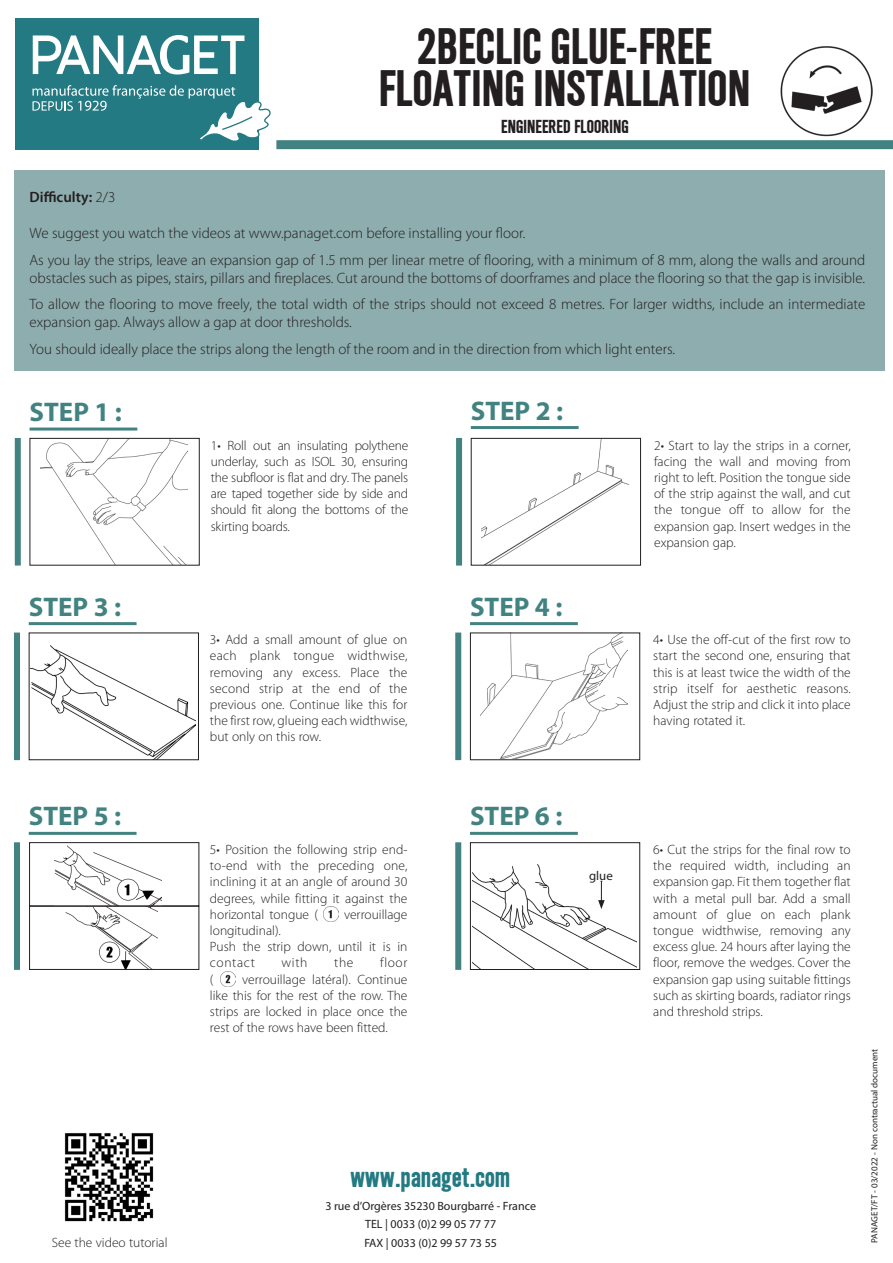
<style>
.page{position:relative;width:893px;height:1263px;background:#fff}
.page>*{position:absolute;margin:0;border:0;box-sizing:border-box;transform-origin:0 0}
.t1{font:45px "Simple Type Bold SWFTE";color:#231f20}
.t2{font:700 27px "Myriad Pro";color:#428381}
.t3{font:25.5px "Simple Type Bold SWFTE";color:#247a82}
.texte_guide{font:16.5px "Simple Type Bold SWFTE";color:#231f20}
.t4{font:300 15px/18px "Myriad Pro";color:#231f20}
.t5{font:600 15px "Myriad Pro";color:#231f20}
.texte_guide-2{font:300 13.5px/16.2px "Myriad Pro";color:#231f20;text-align:justify}
.t6{font:12.9px "Myriad Pro";color:#231f20}
.t7{font:12px/18.1px "Myriad Pro";color:#231f20;text-align:center}
.Normal_e{font:9px "Myriad Pro";color:#231f20}
.s1{font-weight:300}
</style>
<div class="page">
<div style="left:15px;top:170px;width:870px;height:201px;background:#8eadae"></div>
<img style="left:323px;top:906px;width:16px;height:16px">
<img style="left:220px;top:971px;width:16px;height:15px">
<hr style="left:29px;top:832px;width:108px;height:3px;background:#428381">
<div style="left:14px;top:842px;width:6px;height:128px;background:#428381"></div>
<img style="left:472px;top:864px;width:165px;height:104px">
<div style="left:470px;top:842px;width:170px;height:128px;border:1px solid #231f20"></div>
<svg style="left:598px;top:881px;width:7px;height:28px"></svg>
<hr style="left:470px;top:832px;width:108px;height:3px;background:#428381">
<div style="left:455px;top:842px;width:6px;height:128px;background:#428381"></div>
<img style="left:31px;top:645px;width:164px;height:113px">
<div style="left:29px;top:633px;width:170px;height:127px;border:1px solid #231f20"></div>
<hr style="left:29px;top:622px;width:108px;height:3px;background:#428381">
<div style="left:14px;top:632px;width:6px;height:128px;background:#428381"></div>
<img style="left:481px;top:635px;width:147px;height:123px">
<div style="left:470px;top:633px;width:170px;height:127px;border:1px solid #231f20"></div>
<hr style="left:470px;top:622px;width:108px;height:3px;background:#428381">
<div style="left:455px;top:632px;width:6px;height:128px;background:#428381"></div>
<img style="left:40px;top:440px;width:148px;height:123px">
<hr style="left:30px;top:427px;width:107px;height:3px;background:#428381">
<div style="left:15px;top:438px;width:6px;height:127px;background:#428381"></div>
<hr style="left:471px;top:426px;width:108px;height:3px;background:#428381">
<div style="left:456px;top:438px;width:6px;height:127px;background:#428381"></div>
<img style="left:482px;top:440px;width:147px;height:123px">
<div style="left:471px;top:438px;width:170px;height:127px;border:1px solid #231f20"></div>
<img style="left:65px;top:908px;width:92px;height:60px">
<div style="left:29px;top:906px;width:170px;height:64px;border:1px solid #231f20"></div>
<img style="left:55px;top:845px;width:107px;height:59px">
<div style="left:29px;top:842px;width:170px;height:64px;border:1px solid #231f20"></div>
<img style="left:64px;top:1133px;width:90px;height:89px">
<img style="left:781px;top:46px;width:91px;height:91px">
<div style="left:276px;top:140px;width:617px;height:9px;background:#428381"></div>
<div style="left:15px;top:18px;width:243px;height:131px;background:#247a82"></div>
<svg style="left:33px;top:35px;width:211px;height:40px"></svg>
<svg style="left:32px;top:85px;width:239px;height:57px"></svg>
<p class="t1" style="left:417px;top:18px;width:297px">2BECLIC GLUE-FREE</p>
<p class="t1" style="left:379px;top:60px;width:373px">FLOATING INSTALLATION</p>
<p class="texte_guide" style="left:501px;top:116px;width:129px">ENGINEERED FLOORING</p>
<p class="t5" style="left:30px;top:188px;width:87px">Difficulty: <span class="s1">2/3</span></p>
<p class="t4" style="left:30px;top:225px;width:497px">We suggest you watch the videos at www.panaget.com before installing your floor.</p>
<p class="t4" style="left:30px;top:251px;width:837px">As you lay the strips, leave an expansion gap of 1.5 mm per linear metre of flooring, with a minimum of 8 mm, along the walls and around obstacles such as pipes, stairs, pillars and fireplaces. Cut around the bottoms of doorframes and place the flooring so that the gap is invisible.</p>
<p class="t4" style="left:30px;top:296px;width:837px">To allow the flooring to move freely, the total width of the strips should not exceed 8 metres. For larger widths, include an intermediate expansion gap. Always allow a gap at door thresholds.</p>
<p class="t4" style="left:30px;top:340px;width:647px">You should ideally place the strips along the length of the room and in the direction from which light enters.</p>
<p class="t2" style="left:30px;top:394px;width:94px">STEP 1 :</p>
<p class="t2" style="left:471px;top:393px;width:94px">STEP 2 :</p>
<p class="texte_guide-2" style="left:211px;top:437px;width:199px">1• Roll out an insulating polythene underlay, such as ISOL 30, ensuring the subfloor is flat and dry. The panels are taped together side by side and should fit along the bottoms of the skirting boards.</p>
<p class="texte_guide-2" style="left:654px;top:437px;width:198px">2• Start to lay the strips in a corner, facing the wall and moving from right to left. Position the tongue side of the strip against the wall, and cut the tongue off to allow for the expansion gap. Insert wedges in the expansion gap.</p>
<p class="t2" style="left:29px;top:589px;width:94px">STEP 3 :</p>
<p class="t2" style="left:470px;top:589px;width:94px">STEP 4 :</p>
<p class="texte_guide-2" style="left:210px;top:632px;width:199px">3• Add a small amount of glue on each plank tongue widthwise, removing any excess. Place the second strip at the end of the previous one. Continue like this for the first row, glueing each widthwise, but only on this row.</p>
<p class="texte_guide-2" style="left:653px;top:632px;width:199px">4• Use the off-cut of the first row to start the second one, ensuring that this is at least twice the width of the strip itself for aesthetic reasons.<br>Adjust the strip and click it into place having rotated it.</p>
<p class="t2" style="left:29px;top:799px;width:94px">STEP 5 :</p>
<p class="t2" style="left:470px;top:799px;width:94px">STEP 6 :</p>
<p class="texte_guide-2" style="left:210px;top:841px;width:199px">5• Position the following strip end&shy;to-end with the preceding one, inclining it at an angle of around 30 degrees, while fitting it against the horizontal tongue (</p>
<p class="texte_guide-2" style="left:344px;top:906px;width:65px">verrouillage</p>
<p class="texte_guide-2" style="left:210px;top:922px;width:72px">longitudinal).</p>
<p class="texte_guide-2" style="left:210px;top:939px;width:199px">Push the strip down, until it is in contact</p>
<p class="texte_guide-2" style="left:282px;top:955px;width:27px">with</p>
<p class="texte_guide-2" style="left:334px;top:955px;width:21px">the</p>
<p class="texte_guide-2" style="left:380px;top:955px;width:29px">floor</p>
<p class="texte_guide-2" style="left:210px;top:971px;width:199px;text-indent:32px">verrouillage latéral). Continue like this for the rest of the row. The strips are locked in place once the rest of the rows have been fitted.</p>
<p class="texte_guide-2" style="left:210px;top:971px;width:5px">(</p>
<p class="t6" style="left:589px;top:868px;width:25px">glue</p>
<p class="texte_guide-2" style="left:653px;top:841px;width:199px">6• Cut the strips for the final row to the required width, including an expansion gap. Fit them together flat with a metal pull bar. Add a small amount of glue on each plank tongue widthwise, removing any excess glue. 24 hours after laying the floor, remove the wedges. Cover the expansion gap using suitable fittings such as skirting boards, radiator rings and threshold strips.</p>
<p class="texte_guide-2" style="left:52px;top:1235px;width:117px">See the video tutorial</p>
<p class="t3" style="left:351px;top:1161px;width:161px">www.panaget.com</p>
<p class="t7" style="left:325px;top:1197px;width:212px">3 rue d’Orgères 35230 Bourgbarré - France<br>TEL | 0033 (0)2 99 05 77 77<br>FAX | 0033 (0)2 99 57 73 55</p>
<p class="Normal_e" style="left:869px;top:1242px;width:196px;rotate:-90deg">PANAGET/FT - 03/2022 - Non contractual document</p>
</div>
